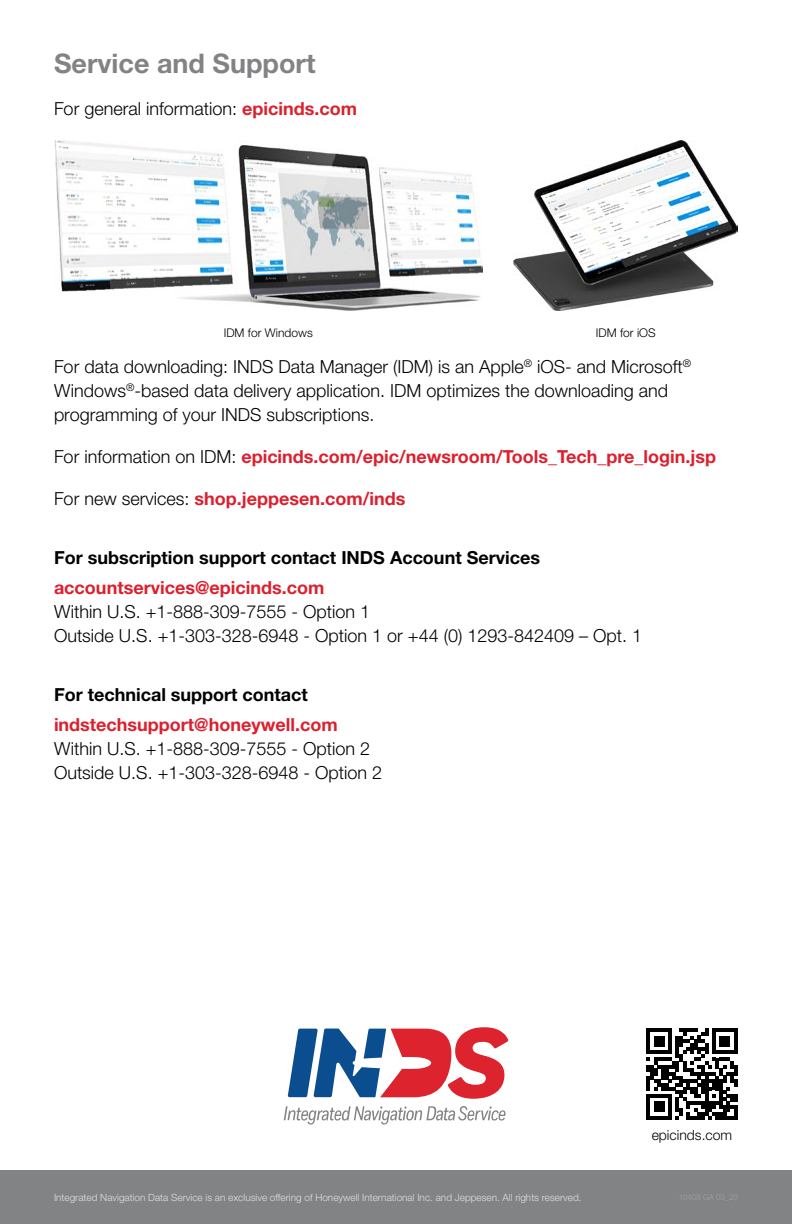
<style>
.page{position:relative;width:792px;height:1224px;background:#fff}
.page>*{position:absolute;margin:0;border:0;box-sizing:border-box;transform-origin:0 0}
.Header_2{font:700 27px "Helvetica Neue LT Std";color:#818385}
.Body{font:300 18px/24px "Helvetica Neue LT Std";color:#000}
.Body-2{font:700 18px "Helvetica Neue LT Std";color:#dc202e}
.Header_3{font:700 18px "Helvetica Neue LT Std";color:#000}
.Body-3{font:300 14px "Helvetica Neue LT Std";color:#000}
.Image_Caption{font:300 12px "Helvetica Neue LT Std";color:#000}
.t1{font:300 10px "Helvetica Neue LT Std";color:#fff}
.s1{font-weight:700;color:#dc202e}
.s2{font-weight:300;color:#000}
</style>
<div class="page">
<div style="left:0;top:1170px;width:792px;height:54px;background:#818385"></div>
<img style="left:54px;top:140px;width:429px;height:171px">
<img style="left:514px;top:140px;width:224px;height:171px">
<svg style="left:288px;top:1027px;width:220px;height:72px"></svg>
<svg style="left:284px;top:1106px;width:221px;height:19px"></svg>
<svg style="left:647px;top:1029px;width:90px;height:90px"></svg>
<p class="Header_2" style="left:54px;top:47px;width:263px">Service and Support</p>
<p class="Body" style="left:54px;top:97px;width:304px">For general information: <span class="s1">epicinds.com</span></p>
<p class="Image_Caption" style="left:224px;top:326px;width:91px">IDM for Windows</p>
<p class="Image_Caption" style="left:596px;top:326px;width:61px">IDM for iOS</p>
<p class="Body" style="left:54px;top:355px;width:639px">For data downloading: INDS Data Manager (IDM) is an Apple<sup>®</sup> iOS- and Microsoft<sup>®<br></sup>Windows<sup>®</sup>-based data delivery application. IDM optimizes the downloading and programming of your INDS subscriptions.</p>
<p class="Body-2" style="left:54px;top:446px;width:664px"><span class="s2">For information on IDM:</span> epicinds.com/epic/newsroom/Tools_Tech_pre_login.jsp</p>
<p class="Body-2" style="left:54px;top:488px;width:353px"><span class="s2">For new services:</span> shop.jeppesen.com/inds</p>
<p class="Header_3" style="left:54px;top:547px;width:488px">For subscription support contact INDS Account Services</p>
<p class="Body" style="left:54px;top:575px;width:590px"><span class="s1">accountservices@epicinds.com<br></span>Within U.S. +1-888-309-7555 - Option 1<br>Outside U.S. +1-303-328-6948 - Option 1 or +44 (0) 1293-842409 – Opt. 1</p>
<p class="Header_3" style="left:54px;top:683px;width:255px">For technical support contact</p>
<p class="Body" style="left:54px;top:712px;width:330px"><span class="s1">indstechsupport@honeywell.com<br></span>Within U.S. +1-888-309-7555 - Option 2<br>Outside U.S. +1-303-328-6948 - Option 2</p>
<p class="t1" style="left:54px;top:1191px;width:529px">Integrated Navigation Data Service is an exclusive offering of Honeywell International Inc. and Jeppesen. All rights reserved.</p>
<p class="Body-3" style="left:652px;top:1126px;width:82px">epicinds.com</p>
</div>
